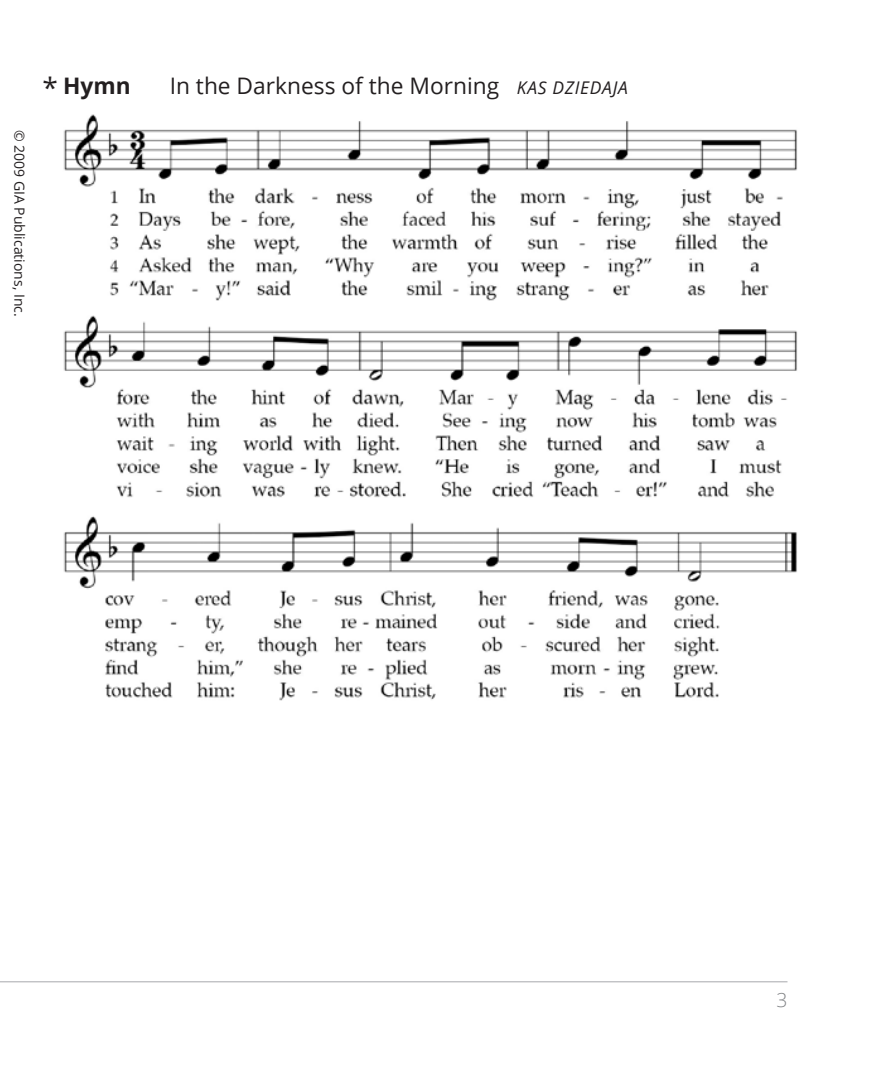
<style>
.page{position:relative;width:882px;height:1071px;background:#fff}
.page>*{position:absolute;margin:0;border:0;box-sizing:border-box;transform-origin:0 0}
.t1{font:28px "Open Sans";color:#231f20}
.t2{font:22.75px "Open Sans";color:#231f20}
.t3{font:700 22.75px "Open Sans";color:#231f20}
.t4{font:300 19.25px "Open Sans";color:#808285}
.t5{font:14px "Open Sans";color:#231f20}
.s1{font-style:italic;font-size:17.5px}
</style>
<div class="page">
<img style="left:63px;top:114px;width:734px;height:587px">
<hr style="left:0;top:981px;width:788px;height:1px;background:#a7a9ac">
<p class="t5" style="left:29px;top:130px;width:188px;rotate:90deg">© 2009 GIA Publications, Inc.</p>
<p class="t1" style="left:42px;top:69px;width:17px">*</p>
<p class="t3" style="left:63px;top:70px;width:69px">Hymn</p>
<p class="t2" style="left:170px;top:70px;width:460px">In the Darkness of the Morning <span class="s1">KAS DZIEDAJA</span></p>
<p class="t4" style="left:777px;top:987px;width:12px">3</p>
</div>
